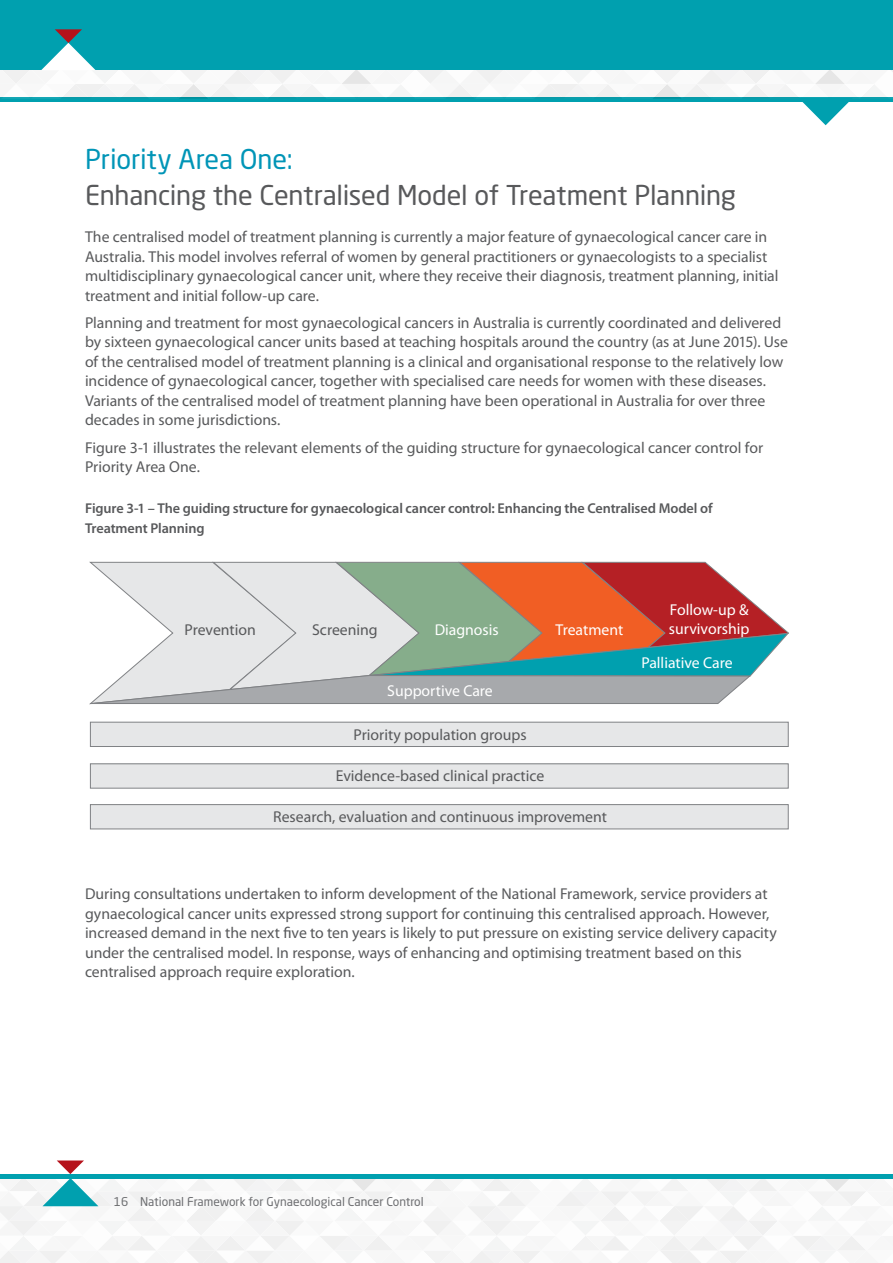
<style>
.page{position:relative;width:893px;height:1263px;background:#fff}
.page>*{position:absolute;margin:0;border:0;box-sizing:border-box;transform-origin:0 0}
.t1{font:27px "Neo Sans Std";letter-spacing:-.01em;color:#58595b}
.t2{font:27px "Neo Sans Std";letter-spacing:-.005em;color:#0095b7}
.t3{font:15.75px/19.5px "Myriad Pro";letter-spacing:-.005em;color:#58595b}
.t4{font:15.75px/18.9px "Myriad Pro";color:#fff}
.t5{font:600 14.25px/19.5px "Myriad Pro";letter-spacing:-.01em;color:#58595b}
.t6{font:12px "Neo Sans Std";color:#6d6e71}
</style>
<div class="page">
<div style="left:0;top:0;width:893px;height:70px;background:#00a0af"></div>
<svg style="left:0;top:29px;width:893px;height:96px"></svg>
<svg style="left:0;top:1160px;width:866px;height:103px"></svg>
<div style="left:0;top:1174px;width:893px;height:5px;background:#00a0af"></div>
<div style="left:90px;top:722px;width:698px;height:24px;background:#e6e7e8"></div>
<div style="left:90px;top:722px;width:699px;height:25px;border:1px solid #808285"></div>
<div style="left:90px;top:764px;width:698px;height:24px;background:#e6e7e8"></div>
<div style="left:90px;top:763px;width:699px;height:25px;border:1px solid #808285"></div>
<div style="left:90px;top:805px;width:698px;height:24px;background:#e6e7e8"></div>
<div style="left:90px;top:804px;width:699px;height:25px;border:1px solid #808285"></div>
<svg style="left:89px;top:561px;width:700px;height:144px;background:#bcb0a7"></svg>
<h1 class="t2" style="left:85px;top:143px;width:209px">Priority Area One:</h1>
<h1 class="t1" style="left:85px;top:179px;width:652px">Enhancing the Centralised Model of Treatment Planning</h1>
<p class="t3" style="left:85px;top:227px;width:695px">The centralised model of treatment planning is currently a major feature of gynaecological cancer care in Australia. This model involves referral of women by general practitioners or gynaecologists to a specialist multidisciplinary gynaecological cancer unit, where they receive their diagnosis, treatment planning, initial treatment and initial follow-up care.</p>
<p class="t3" style="left:85px;top:313px;width:704px">Planning and treatment for most gynaecological cancers in Australia is currently coordinated and delivered by sixteen gynaecological cancer units based at teaching hospitals around the country (as at June 2015). Use of the centralised model of treatment planning is a clinical and organisational response to the relatively low incidence of gynaecological cancer, together with specialised care needs for women with these diseases.<br>Variants of the centralised model of treatment planning have been operational in Australia for over three decades in some jurisdictions.</p>
<p class="t3" style="left:85px;top:437px;width:680px">Figure 3-1 illustrates the relevant elements of the guiding structure for gynaecological cancer control for<br>Priority Area One.</p>
<p class="t5" style="left:85px;top:498px;width:629px">Figure 3-1 – The guiding structure for gynaecological cancer control: Enhancing the Centralised Model of<br>Treatment Planning</p>
<p class="t3" style="left:185px;top:619px;width:73px">Prevention</p>
<p class="t3" style="left:312px;top:619px;width:67px">Screening</p>
<p class="t4" style="left:435px;top:619px;width:66px">Diagnosis</p>
<p class="t4" style="left:556px;top:619px;width:69px">Treatment</p>
<p class="t4" style="left:387px;top:681px;width:107px">Supportive Care</p>
<p class="t3" style="left:354px;top:724px;width:175px">Priority population groups</p>
<p class="t3" style="left:336px;top:766px;width:210px">Evidence-based clinical practice</p>
<p class="t3" style="left:273px;top:807px;width:335px">Research, evaluation and continuous improvement</p>
<p class="t4" style="left:669px;top:600px;width:82px">Follow-up &amp; survivorship</p>
<p class="t4" style="left:641px;top:652px;width:93px">Palliative Care</p>
<p class="t3" style="left:85px;top:884px;width:693px">During consultations undertaken to inform development of the National Framework, service providers at gynaecological cancer units expressed strong support for continuing this centralised approach. However, increased demand in the next five to ten years is likely to put pressure on existing service delivery capacity under the centralised model. In response, ways of enhancing and optimising treatment based on this centralised approach require exploration.</p>
<p class="t6" style="left:114px;top:1194px;width:311px">16 National Framework for Gynaecological Cancer Control</p>
</div>
